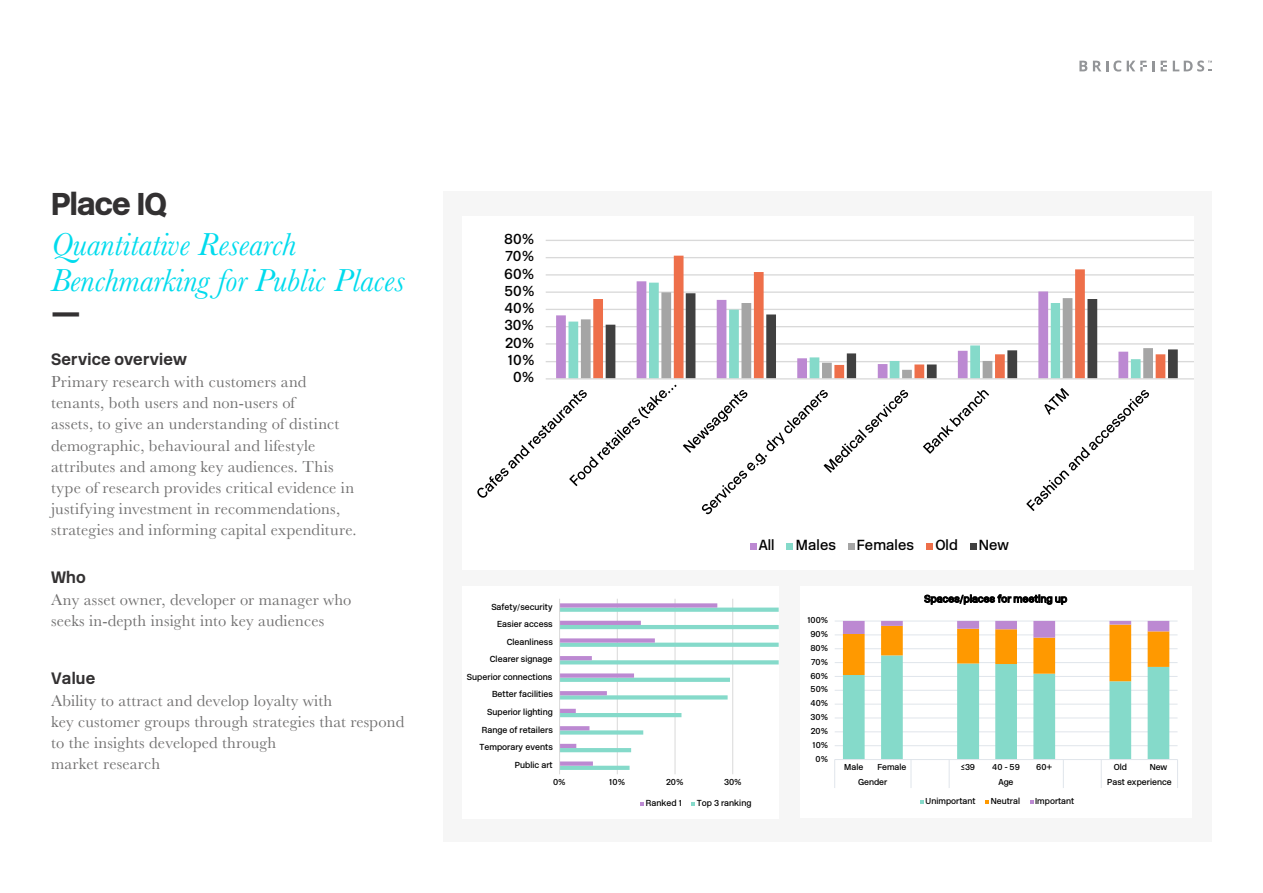
<style>
.page{position:relative;width:1263px;height:893px;background:#fff}
.page>*{position:absolute;margin:0;border:0;box-sizing:border-box;transform-origin:0 0}
.t1{font:italic 33px/36px "Baskerville";color:#00dbed}
.t2{font:900 31.5px "New Rail Alphabet";letter-spacing:-.02em;color:#333132}
.t3{font:16.5px/21px "Baskerville";letter-spacing:.01em;color:#706f6f}
.t4{font:700 16.5px "New Rail Alphabet";letter-spacing:.015em;color:#333132}
.t5{font:500 14.55px "New Rail Alphabet";letter-spacing:.005em;color:#000}
.t6{font:500 10.2px "New Rail Alphabet";letter-spacing:-.005em;color:#000}
.t7{font:500 8.7px "New Rail Alphabet";color:#000}
.t8{font:500 8.55px "New Rail Alphabet";letter-spacing:.005em;color:#000}
.s1{font-size:8.7px}
</style>
<div class="page">
<div style="left:444px;top:191px;width:768px;height:651px;background:#f6f6f6"></div>
<div style="left:462px;top:587px;width:317px;height:232px;background:#fff"></div>
<hr style="left:617px;top:599px;width:1px;height:175px;background:#d9d9d9">
<hr style="left:675px;top:599px;width:1px;height:175px;background:#d9d9d9">
<hr style="left:732px;top:599px;width:1px;height:175px;background:#d9d9d9">
<hr style="left:790px;top:599px;width:1px;height:175px;background:#d9d9d9">
<svg style="left:560px;top:608px;width:219px;height:4px"></svg>
<hr style="left:559px;top:625px;width:220px;height:4px;background:#85daca">
<svg style="left:560px;top:643px;width:219px;height:4px"></svg>
<svg style="left:560px;top:660px;width:219px;height:4px"></svg>
<hr style="left:559px;top:678px;width:171px;height:4px;background:#85daca">
<svg style="left:560px;top:695px;width:168px;height:4px"></svg>
<hr style="left:559px;top:713px;width:122px;height:4px;background:#85daca">
<div style="left:559px;top:730px;width:84px;height:5px;background:#85daca"></div>
<hr style="left:559px;top:748px;width:72px;height:4px;background:#85daca">
<hr style="left:559px;top:766px;width:70px;height:4px;background:#85daca">
<div style="left:559px;top:603px;width:158px;height:5px;background:#bc89d2"></div>
<hr style="left:559px;top:621px;width:82px;height:4px;background:#bc89d2">
<div style="left:559px;top:638px;width:96px;height:5px;background:#bc89d2"></div>
<hr style="left:559px;top:656px;width:33px;height:4px;background:#bc89d2">
<div style="left:559px;top:673px;width:75px;height:5px;background:#bc89d2"></div>
<svg style="left:560px;top:691px;width:47px;height:4px"></svg>
<hr style="left:559px;top:709px;width:17px;height:4px;background:#bc89d2">
<svg style="left:560px;top:726px;width:29px;height:4px"></svg>
<hr style="left:559px;top:744px;width:17px;height:4px;background:#bc89d2">
<div style="left:559px;top:761px;width:34px;height:5px;background:#bc89d2"></div>
<hr style="left:559px;top:599px;width:1px;height:175px;background:#d9d9d9">
<svg style="left:640px;top:802px;width:4px;height:4px"></svg>
<svg style="left:691px;top:802px;width:4px;height:4px"></svg>
<div style="left:462px;top:216px;width:731px;height:354px;background:#fff"></div>
<hr style="left:546px;top:361px;width:647px;height:1px;background:#d9d9d9">
<hr style="left:546px;top:343px;width:647px;height:2px;background:#d9d9d9">
<hr style="left:546px;top:326px;width:647px;height:1px;background:#d9d9d9">
<hr style="left:546px;top:309px;width:647px;height:1px;background:#d9d9d9">
<hr style="left:546px;top:291px;width:647px;height:2px;background:#d9d9d9">
<hr style="left:546px;top:274px;width:647px;height:2px;background:#d9d9d9">
<hr style="left:546px;top:257px;width:647px;height:1px;background:#d9d9d9">
<hr style="left:546px;top:240px;width:647px;height:1px;background:#d9d9d9">
<svg style="left:556px;top:291px;width:12px;height:87px"></svg>
<svg style="left:568px;top:291px;width:25px;height:87px"></svg>
<svg style="left:581px;top:292px;width:12px;height:86px"></svg>
<svg style="left:593px;top:256px;width:572px;height:122px"></svg>
<svg style="left:606px;top:293px;width:572px;height:85px"></svg>
<hr style="left:546px;top:378px;width:647px;height:2px;background:#d9d9d9">
<svg style="left:477px;top:385px;width:200px;height:113px"></svg>
<svg style="left:683px;top:390px;width:226px;height:125px"></svg>
<svg style="left:923px;top:390px;width:66px;height:64px"></svg>
<svg style="left:1026px;top:388px;width:123px;height:123px"></svg>
<svg style="left:750px;top:543px;width:6px;height:6px"></svg>
<svg style="left:787px;top:543px;width:6px;height:6px"></svg>
<div style="left:848px;top:543px;width:7px;height:6px;background:#a5a5a5"></div>
<div style="left:926px;top:543px;width:7px;height:6px;background:#ee6f4a"></div>
<svg style="left:970px;top:543px;width:6px;height:6px"></svg>
<div style="left:800px;top:587px;width:392px;height:231px;background:#fff"></div>
<hr style="left:835px;top:745px;width:342px;height:1px;background:#e0e5eb">
<hr style="left:835px;top:731px;width:342px;height:1px;background:#e0e5eb">
<hr style="left:835px;top:718px;width:342px;height:1px;background:#e0e5eb">
<hr style="left:835px;top:704px;width:342px;height:1px;background:#e0e5eb">
<hr style="left:835px;top:690px;width:342px;height:1px;background:#e0e5eb">
<hr style="left:835px;top:676px;width:342px;height:1px;background:#e0e5eb">
<hr style="left:835px;top:662px;width:342px;height:1px;background:#e0e5eb">
<hr style="left:835px;top:648px;width:342px;height:1px;background:#e0e5eb">
<hr style="left:835px;top:634px;width:342px;height:1px;background:#e0e5eb">
<hr style="left:835px;top:621px;width:342px;height:1px;background:#e0e5eb">
<hr style="left:835px;top:759px;width:342px;height:1px;background:#e0e5eb">
<svg style="left:834px;top:759px;width:1px;height:29px"></svg>
<svg style="left:843px;top:621px;width:326px;height:167px"></svg>
<svg style="left:1177px;top:759px;width:1px;height:29px"></svg>
<svg style="left:920px;top:800px;width:4px;height:4px"></svg>
<svg style="left:985px;top:800px;width:4px;height:4px"></svg>
<svg style="left:1030px;top:800px;width:4px;height:4px"></svg>
<svg style="left:1079px;top:61px;width:8px;height:10px"></svg>
<svg style="left:1152px;top:61px;width:2px;height:10px"></svg>
<svg style="left:1161px;top:61px;width:6px;height:10px"></svg>
<svg style="left:1127px;top:61px;width:19px;height:10px"></svg>
<svg style="left:1093px;top:61px;width:28px;height:11px"></svg>
<svg style="left:1173px;top:61px;width:39px;height:11px"></svg>
<h2 class="t2" style="left:51px;top:182px;width:117px">Place IQ</h2>
<h1 class="t1" style="left:51px;top:227px;width:355px">Quantitative Research<br>Benchmarking for Public Places</h1>
<h2 class="t2" style="left:51px;top:291px;width:31px">—</h2>
<p class="t4" style="left:51px;top:349px;width:137px">Service overview</p>
<p class="t3" style="left:51px;top:372px;width:307px">Primary research with customers and tenants, both users and non-users of<br>assets, to give an understanding of distinct demographic, behavioural and lifestyle attributes and among key audiences. This type of research provides critical evidence in justifying investment in recommendations, strategies and informing capital expenditure.</p>
<p class="t4" style="left:51px;top:566px;width:36px">Who</p>
<p class="t3" style="left:51px;top:590px;width:302px">Any asset owner, developer or manager who seeks in-depth insight into key audiences</p>
<p class="t4" style="left:51px;top:667px;width:46px">Value</p>
<p class="t3" style="left:51px;top:690px;width:355px">Ability to attract and develop loyalty with<br>key customer groups through strategies that respond to the insights developed through<br>market research</p>
<p class="t5" style="left:504px;top:229px;width:32px">80%</p>
<p class="t5" style="left:505px;top:246px;width:30px">70%</p>
<p class="t5" style="left:504px;top:264px;width:32px">60%</p>
<p class="t5" style="left:504px;top:281px;width:32px">50%</p>
<p class="t5" style="left:504px;top:298px;width:32px">40%</p>
<p class="t5" style="left:504px;top:316px;width:31px">30%</p>
<p class="t5" style="left:505px;top:333px;width:31px">20%</p>
<p class="t5" style="left:508px;top:350px;width:28px">10%</p>
<p class="t5" style="left:513px;top:367px;width:23px">0%</p>
<p class="t5" style="left:759px;top:535px;width:17px">All</p>
<p class="t5" style="left:796px;top:535px;width:42px">Males</p>
<p class="t5" style="left:857px;top:535px;width:59px">Females</p>
<p class="t5" style="left:935px;top:535px;width:24px">Old</p>
<p class="t5" style="left:979px;top:535px;width:32px">New</p>
<p class="t7" style="left:491px;top:601px;width:63px">Safety/security</p>
<p class="t6" style="left:924px;top:592px;width:144px">Spaces/places for meeting up</p>
<p class="t7" style="left:497px;top:618px;width:57px">Easier access</p>
<p class="t8" style="left:807px;top:614px;width:23px">100%</p>
<p class="t7" style="left:507px;top:636px;width:48px">Cleanliness</p>
<p class="t8" style="left:810px;top:628px;width:19px">90%</p>
<p class="t8" style="left:810px;top:642px;width:19px">80%</p>
<p class="t7" style="left:490px;top:653px;width:64px">Clearer signage</p>
<p class="t8" style="left:811px;top:656px;width:19px">70%</p>
<p class="t7" style="left:467px;top:671px;width:87px">Superior connections</p>
<p class="t8" style="left:810px;top:670px;width:19px">60%</p>
<p class="t7" style="left:492px;top:689px;width:62px">Better facilities</p>
<p class="t8" style="left:810px;top:684px;width:19px">50%</p>
<p class="t8" style="left:810px;top:698px;width:19px">40%</p>
<p class="t7" style="left:487px;top:706px;width:67px">Superior lighting</p>
<p class="t8" style="left:810px;top:711px;width:19px">30%</p>
<p class="t7" style="left:482px;top:724px;width:72px">Range of retailers</p>
<p class="t8" style="left:811px;top:725px;width:19px">20%</p>
<p class="t7" style="left:479px;top:741px;width:75px">Temporary events</p>
<p class="t8" style="left:812px;top:739px;width:17px">10%</p>
<p class="t8" style="left:816px;top:753px;width:14px">0%</p>
<p class="t7" style="left:515px;top:759px;width:39px">Public art</p>
<p class="t8" style="left:844px;top:762px;width:21px">Male</p>
<p class="t8" style="left:877px;top:762px;width:31px">Female</p>
<p class="t8" style="left:961px;top:762px;width:16px">≤39</p>
<p class="t8" style="left:992px;top:762px;width:29px">40 - 59</p>
<p class="t8" style="left:1036px;top:762px;width:18px">60+</p>
<p class="t8" style="left:1114px;top:762px;width:15px">Old</p>
<p class="t8" style="left:1150px;top:762px;width:19px">New</p>
<p class="t8" style="left:998px;top:776px;width:17px">Age</p>
<p class="t8" style="left:1107px;top:776px;width:66px">Past experience</p>
<p class="t7" style="left:553px;top:776px;width:14px">0%</p>
<p class="t7" style="left:609px;top:776px;width:17px">10%</p>
<p class="t7" style="left:666px;top:776px;width:19px">20%</p>
<p class="t7" style="left:724px;top:776px;width:19px">30%</p>
<p class="t8" style="left:839px;top:776px;width:50px"><span class="s1">50%</span>Gender</p>
<p class="t7" style="left:646px;top:797px;width:37px">Ranked 1</p>
<p class="t7" style="left:697px;top:797px;width:56px">Top 3 ranking</p>
<p class="t8" style="left:926px;top:796px;width:51px">Unimportant</p>
<p class="t8" style="left:991px;top:796px;width:31px">Neutral</p>
<p class="t8" style="left:1035px;top:796px;width:41px">Important</p>
</div>
